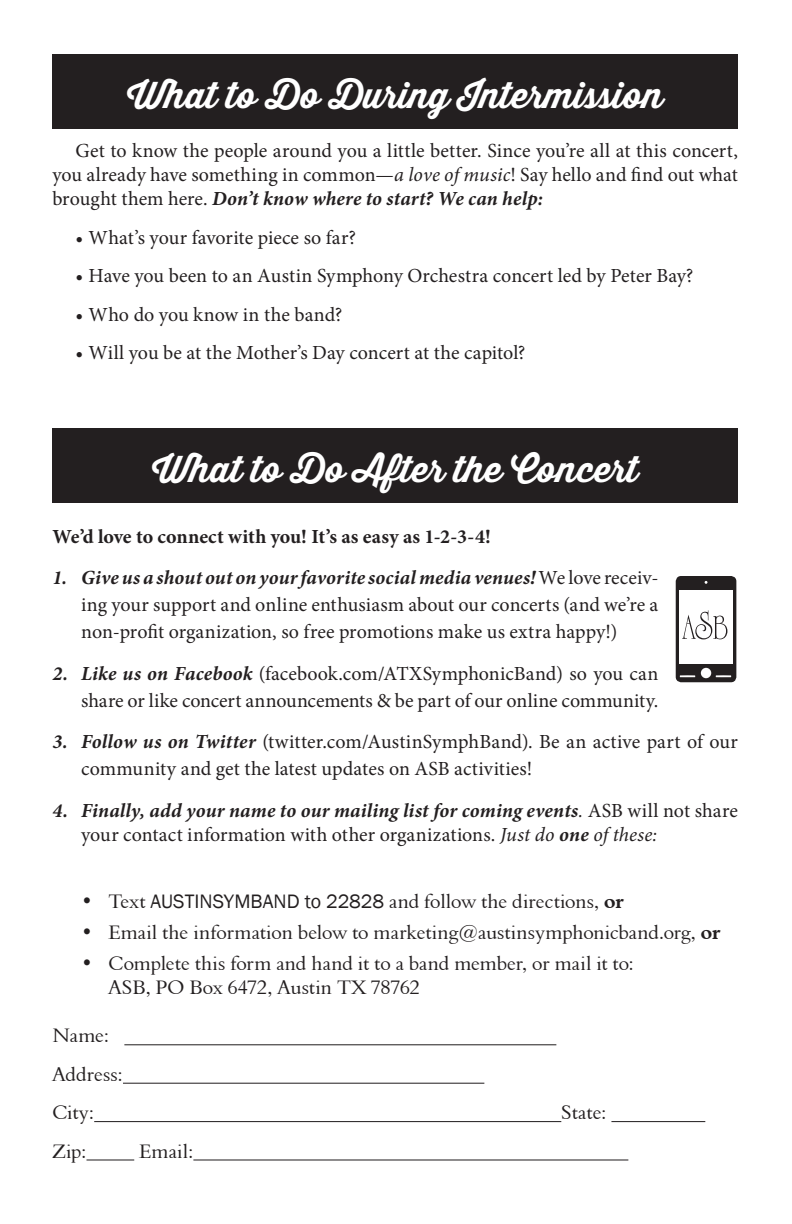
<style>
.page{position:relative;width:792px;height:1224px;background:#fff}
.page>*{position:absolute;margin:0;border:0;box-sizing:border-box;transform-origin:0 0}
.t1{font:700 36px "Thirsty Script";color:#fff}
.t2{font:20px/27px "Minion Pro";color:#231f20;text-align:justify}
.t3{font:20px/38.4px "Aldine 401 BT Roman A";letter-spacing:.005em;color:#231f20}
.t4{font:700 20px "Minion Pro";letter-spacing:-.01em;color:#231f20}
.s1{font-style:italic}
.s2{font-weight:700;font-style:italic}
.s3{font-family:"Franklin Gothic"}
.s4{font-family:"Aldine 401 BT Bold A"}
</style>
<div class="page">
<div style="left:52px;top:54px;width:686px;height:74px;background:#231f20"></div>
<div style="left:52px;top:428px;width:686px;height:74px;background:#231f20"></div>
<div style="left:676px;top:576px;width:60px;height:106px;background:#231f20;border-radius:5px"></div>
<div style="left:679px;top:590px;width:54px;height:74px;background:#fff"></div>
<div style="left:701px;top:668px;width:10px;height:10px;background:#fff;border-radius:50%"></div>
<svg style="left:680px;top:675px;width:15px;height:2px"></svg>
<svg style="left:716px;top:675px;width:15px;height:2px"></svg>
<svg style="left:682px;top:610px;width:45px;height:29px"></svg>
<hr style="left:124px;top:1044px;width:432px;height:1px;background:#231f20">
<hr style="left:123px;top:1083px;width:361px;height:1px;background:#231f20">
<hr style="left:94px;top:1121px;width:467px;height:1px;background:#231f20">
<hr style="left:611px;top:1121px;width:94px;height:1px;background:#231f20">
<hr style="left:87px;top:1159px;width:47px;height:2px;background:#231f20">
<hr style="left:193px;top:1159px;width:435px;height:2px;background:#231f20">
<h1 class="t1" style="left:127px;top:68px;width:537px">What to Do During Intermission</h1>
<p class="t2" style="left:52px;top:139px;width:687px;line-height:24px;text-indent:23px">Get to know the people around you a little better. Since you’re all at this concert, you already have something in common—<span class="s1">a love of music</span>! Say hello and find out what brought them here. <span class="s2">Don’t know where to start? We can help:</span></p>
<p class="t2" style="left:75px;top:224px;width:282px">• What’s your favorite piece so far?</p>
<p class="t2" style="left:75px;top:262px;width:620px">• Have you been to an Austin Symphony Orchestra concert led by Peter Bay?</p>
<p class="t2" style="left:75px;top:301px;width:269px">• Who do you know in the band?</p>
<p class="t2" style="left:75px;top:339px;width:452px">• Will you be at the Mother’s Day concert at the capitol?</p>
<h1 class="t1" style="left:152px;top:442px;width:488px">What to Do After the Concert</h1>
<p class="t4" style="left:52px;top:523px;width:440px">We’d love to connect with you! It’s as easy as 1-2-3-4!</p>
<p class="t2" style="left:81px;top:565px;width:579px;text-indent:-29px"><span class="s2">1. Give us a shout out on your favorite social media venues!</span>We love receiv&shy;ing your support and online enthusiasm about our concerts (and we’re a non-profit organization, so free promotions make us extra happy!)</p>
<p class="t2" style="left:52px;top:660px;width:608px;text-align:right"><span class="s2">2. Like us on Facebook</span> (facebook.com/ATXSymphonicBand) so you can share or like concert announcements &amp; be part of our online community.</p>
<p class="t2" style="left:81px;top:728px;width:658px;text-indent:-29px"><span class="s2">3. Follow us on Twitter</span> (twitter.com/AustinSymphBand). Be an active part of our community and get the latest updates on ASB activities!</p>
<p class="t2" style="left:81px;top:798px;width:658px;line-height:24px;text-indent:-29px"><span class="s2">4. Finally, add your name to our mailing list for coming events</span><span class="s1">.</span> ASB will not share your contact information with other organizations. <span class="s1">Just do</span> <span class="s2">one</span> <span class="s1">of these:</span></p>
<p class="t3" style="left:81px;top:882px;width:544px">• Text <span class="s3">AUSTINSYMBAND to 22828</span> and follow the directions, <span class="s4">or</span></p>
<p class="t3" style="left:81px;top:913px;width:641px">• Email the information below to marketing@austinsymphonicband.org, <span class="s4">or</span></p>
<p class="t3" style="left:108px;top:951px;width:527px;line-height:24px;text-indent:-27px">• Complete this form and hand it to a band member, or mail it to:<br>ASB, PO Box 6472, Austin TX 78762</p>
<p class="t3" style="left:52px;top:1016px;width:72px">Name:<br>Address:<br>City:</p>
<p class="t3" style="left:561px;top:1093px;width:47px">State:</p>
<p class="t3" style="left:52px;top:1131px;width:36px">Zip:</p>
<p class="t3" style="left:139px;top:1131px;width:56px">Email:</p>
</div>
